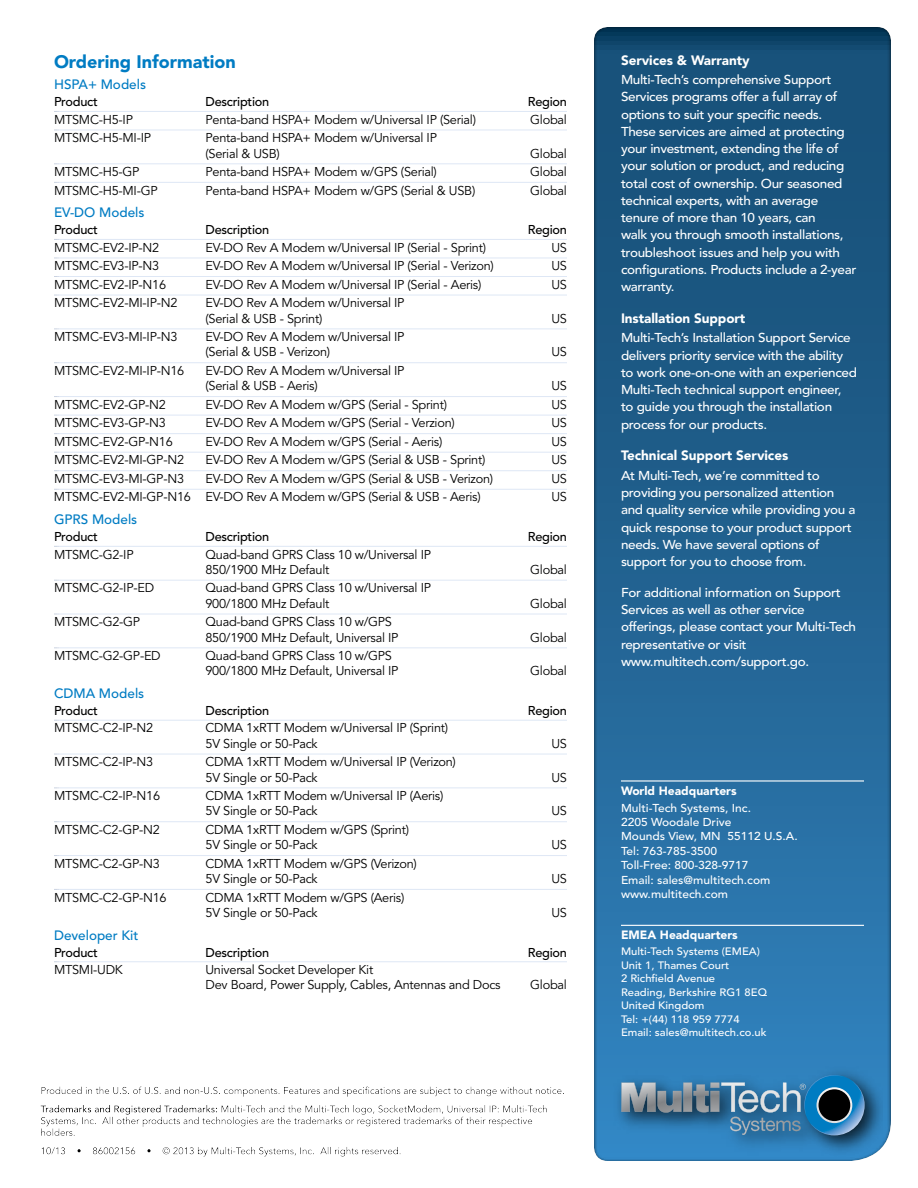
<style>
.page{position:relative;width:918px;height:1188px;background:#fff}
.page>*{position:absolute;margin:0;border:0;box-sizing:border-box;transform-origin:0 0}
.t1{font:900 18px "Avenir";color:#007cc3}
.t2{font:900 13.5px "Avenir";letter-spacing:-.005em;color:#fff}
.t3{font:500 13.5px "Avenir";color:#007cc3}
.t4{font:500 12.9px/17.2px "Avenir";letter-spacing:-.025em;color:#fff;scale:1.05 1}
.t5{font:12.75px/15.3px "Avenir";letter-spacing:-.02em;color:#000}
.t6{font:500 12.75px "Avenir";letter-spacing:-.02em;color:#000}
.t7{font:900 12px "Avenir";color:#fff}
.t8{font:500 11.4px/14.4px "Avenir";color:#fff;scale:1.05 1}
.t9{font:500 10.65px/13.5px "Avenir";color:#fff;scale:1.05 1}
</style>
<div class="page">
<div style="left:591px;top:27px;width:300px;height:1135px;background:#000;opacity:.75"></div>
<img style="left:608px;top:1062px;width:275px;height:95px">
<svg style="left:804px;top:1075px;width:61px;height:60px"></svg>
<svg style="left:805px;top:1076px;width:59px;height:59px;background:#1e87c7"></svg>
<svg style="left:817px;top:1087px;width:35px;height:36px"></svg>
<div style="left:819px;top:1089px;width:31px;height:32px;background:#000;border-radius:50%"></div>
<svg style="left:621px;top:1083px;width:185px;height:52px;background:#5382a4"></svg>
<div style="left:26px;top:1034px;width:570px;height:128px;background:#000;opacity:.2"></div>
<h1 class="t1" style="left:54px;top:51px;width:183px">Ordering Information</h1>
<p class="t3" style="left:54px;top:77px;width:94px">HSPA+ Models</p>
<p class="t6" style="left:54px;top:94px;width:45px">Product</p>
<p class="t6" style="left:205px;top:94px;width:65px">Description</p>
<p class="t6" style="left:528px;top:94px;width:41px">Region</p>
<p class="t5" style="left:54px;top:112px;width:80px">MTSMC-H5-IP</p>
<p class="t5" style="left:205px;top:112px;width:272px">Penta-band HSPA+ Modem w/Universal IP (Serial)</p>
<p class="t5" style="left:530px;top:112px;width:38px">Global</p>
<p class="t5" style="left:54px;top:131px;width:99px">MTSMC-H5-MI-IP</p>
<p class="t5" style="left:205px;top:131px;width:233px">Penta-band HSPA+ Modem w/Universal IP (Serial &amp; USB)</p>
<p class="t5" style="left:530px;top:146px;width:38px">Global</p>
<p class="t5" style="left:54px;top:164px;width:87px">MTSMC-H5-GP</p>
<p class="t5" style="left:205px;top:164px;width:233px">Penta-band HSPA+ Modem w/GPS (Serial)</p>
<p class="t5" style="left:530px;top:164px;width:38px">Global</p>
<p class="t5" style="left:54px;top:183px;width:105px">MTSMC-H5-MI-GP</p>
<p class="t5" style="left:205px;top:183px;width:271px">Penta-band HSPA+ Modem w/GPS (Serial &amp; USB)</p>
<p class="t5" style="left:530px;top:183px;width:38px">Global</p>
<p class="t3" style="left:54px;top:205px;width:92px">EV-DO Models</p>
<p class="t6" style="left:54px;top:222px;width:45px">Product</p>
<p class="t6" style="left:205px;top:222px;width:65px">Description</p>
<p class="t6" style="left:528px;top:222px;width:41px">Region</p>
<p class="t5" style="left:54px;top:240px;width:107px">MTSMC-EV2-IP-N2</p>
<p class="t5" style="left:205px;top:240px;width:282px">EV-DO Rev A Modem w/Universal IP (Serial - Sprint)</p>
<p class="t5" style="left:551px;top:240px;width:17px">US</p>
<p class="t5" style="left:54px;top:259px;width:107px">MTSMC-EV3-IP-N3</p>
<p class="t5" style="left:205px;top:259px;width:290px">EV-DO Rev A Modem w/Universal IP (Serial - Verizon)</p>
<p class="t5" style="left:551px;top:259px;width:17px">US</p>
<p class="t5" style="left:54px;top:277px;width:114px">MTSMC-EV2-IP-N16</p>
<p class="t5" style="left:205px;top:277px;width:277px">EV-DO Rev A Modem w/Universal IP (Serial - Aeris)</p>
<p class="t5" style="left:551px;top:277px;width:17px">US</p>
<p class="t5" style="left:54px;top:296px;width:125px">MTSMC-EV2-MI-IP-N2</p>
<p class="t5" style="left:205px;top:296px;width:201px">EV-DO Rev A Modem w/Universal IP (Serial &amp; USB - Sprint)</p>
<p class="t5" style="left:551px;top:311px;width:17px">US</p>
<p class="t5" style="left:54px;top:329px;width:125px">MTSMC-EV3-MI-IP-N3</p>
<p class="t5" style="left:205px;top:329px;width:201px">EV-DO Rev A Modem w/Universal IP (Serial &amp; USB - Verizon)</p>
<p class="t5" style="left:54px;top:363px;width:132px">MTSMC-EV2-MI-IP-N16</p>
<p class="t5" style="left:205px;top:363px;width:201px">EV-DO Rev A Modem w/Universal IP (Serial &amp; USB - Aeris)</p>
<p class="t5" style="left:551px;top:345px;width:17px">US</p>
<p class="t5" style="left:551px;top:379px;width:17px">US</p>
<p class="t5" style="left:54px;top:397px;width:113px">MTSMC-EV2-GP-N2</p>
<p class="t5" style="left:205px;top:397px;width:243px">EV-DO Rev A Modem w/GPS (Serial - Sprint)</p>
<p class="t5" style="left:551px;top:397px;width:17px">US</p>
<p class="t5" style="left:54px;top:416px;width:113px">MTSMC-EV3-GP-N3</p>
<p class="t5" style="left:205px;top:416px;width:251px">EV-DO Rev A Modem w/GPS (Serial - Verzion)</p>
<p class="t5" style="left:551px;top:416px;width:17px">US</p>
<p class="t5" style="left:54px;top:434px;width:120px">MTSMC-EV2-GP-N16</p>
<p class="t5" style="left:205px;top:434px;width:238px">EV-DO Rev A Modem w/GPS (Serial - Aeris)</p>
<p class="t5" style="left:551px;top:434px;width:17px">US</p>
<p class="t5" style="left:54px;top:453px;width:132px">MTSMC-EV2-MI-GP-N2</p>
<p class="t5" style="left:205px;top:453px;width:281px">EV-DO Rev A Modem w/GPS (Serial &amp; USB - Sprint)</p>
<p class="t5" style="left:551px;top:453px;width:17px">US</p>
<p class="t5" style="left:54px;top:471px;width:132px">MTSMC-EV3-MI-GP-N3</p>
<p class="t5" style="left:205px;top:471px;width:289px">EV-DO Rev A Modem w/GPS (Serial &amp; USB - Verizon)</p>
<p class="t5" style="left:551px;top:471px;width:17px">US</p>
<p class="t5" style="left:54px;top:490px;width:428px">MTSMC-EV2-MI-GP-N16 EV-DO Rev A Modem w/GPS (Serial &amp; USB - Aeris)</p>
<p class="t5" style="left:551px;top:490px;width:17px">US</p>
<p class="t3" style="left:54px;top:512px;width:85px">GPRS Models</p>
<p class="t6" style="left:54px;top:529px;width:45px">Product</p>
<p class="t6" style="left:205px;top:529px;width:65px">Description</p>
<p class="t6" style="left:528px;top:529px;width:41px">Region</p>
<p class="t5" style="left:54px;top:547px;width:81px">MTSMC-G2-IP</p>
<p class="t5" style="left:205px;top:547px;width:227px">Quad-band GPRS Class 10 w/Universal IP<br>850/1900 MHz Default</p>
<p class="t5" style="left:530px;top:562px;width:38px">Global</p>
<p class="t5" style="left:54px;top:581px;width:102px">MTSMC-G2-IP-ED</p>
<p class="t5" style="left:205px;top:581px;width:227px">Quad-band GPRS Class 10 w/Universal IP<br>900/1800 MHz Default</p>
<p class="t5" style="left:54px;top:615px;width:88px">MTSMC-G2-GP</p>
<p class="t5" style="left:205px;top:615px;width:195px">Quad-band GPRS Class 10 w/GPS<br>850/1900 MHz Default, Universal IP</p>
<p class="t5" style="left:54px;top:648px;width:108px">MTSMC-G2-GP-ED</p>
<p class="t5" style="left:205px;top:648px;width:195px">Quad-band GPRS Class 10 w/GPS<br>900/1800 MHz Default, Universal IP</p>
<p class="t5" style="left:530px;top:596px;width:38px">Global</p>
<p class="t5" style="left:530px;top:630px;width:38px">Global</p>
<p class="t5" style="left:530px;top:664px;width:38px">Global</p>
<p class="t3" style="left:54px;top:686px;width:92px">CDMA Models</p>
<p class="t6" style="left:54px;top:703px;width:45px">Product</p>
<p class="t6" style="left:205px;top:703px;width:65px">Description</p>
<p class="t6" style="left:528px;top:703px;width:41px">Region</p>
<p class="t5" style="left:54px;top:721px;width:101px">MTSMC-C2-IP-N2</p>
<p class="t5" style="left:205px;top:721px;width:244px">CDMA 1xRTT Modem w/Universal IP (Sprint)<br>5V Single or 50-Pack</p>
<p class="t5" style="left:551px;top:736px;width:17px">US</p>
<p class="t5" style="left:54px;top:755px;width:101px">MTSMC-C2-IP-N3</p>
<p class="t5" style="left:206px;top:755px;width:252px">CDMA 1xRTT Modem w/Universal IP (Verizon)<br>5V Single or 50-Pack</p>
<p class="t5" style="left:54px;top:788px;width:108px">MTSMC-C2-IP-N16</p>
<p class="t5" style="left:206px;top:788px;width:239px">CDMA 1xRTT Modem w/Universal IP (Aeris)<br>5V Single or 50-Pack</p>
<p class="t5" style="left:54px;top:822px;width:107px">MTSMC-C2-GP-N2</p>
<p class="t5" style="left:206px;top:822px;width:205px">CDMA 1xRTT Modem w/GPS (Sprint)<br>5V Single or 50-Pack</p>
<p class="t5" style="left:54px;top:856px;width:107px">MTSMC-C2-GP-N3</p>
<p class="t5" style="left:206px;top:856px;width:213px">CDMA 1xRTT Modem w/GPS (Verizon)<br>5V Single or 50-Pack</p>
<p class="t5" style="left:54px;top:890px;width:114px">MTSMC-C2-GP-N16</p>
<p class="t5" style="left:206px;top:890px;width:200px">CDMA 1xRTT Modem w/GPS (Aeris)<br>5V Single or 50-Pack</p>
<p class="t5" style="left:551px;top:770px;width:17px">US</p>
<p class="t5" style="left:551px;top:804px;width:17px">US</p>
<p class="t5" style="left:551px;top:838px;width:17px">US</p>
<p class="t5" style="left:551px;top:871px;width:17px">US</p>
<p class="t5" style="left:551px;top:905px;width:17px">US</p>
<p class="t3" style="left:54px;top:927px;width:86px">Developer Kit</p>
<p class="t6" style="left:54px;top:945px;width:45px">Product</p>
<p class="t6" style="left:205px;top:945px;width:65px">Description</p>
<p class="t6" style="left:528px;top:945px;width:41px">Region</p>
<p class="t5" style="left:54px;top:962px;width:70px">MTSMI-UDK</p>
<p class="t5" style="left:205px;top:962px;width:297px">Universal Socket Developer Kit<br>Dev Board, Power Supply, Cables, Antennas and Docs</p>
<p class="t5" style="left:530px;top:978px;width:38px">Global</p>
<p class="t2" style="left:621px;top:52px;width:130px">Services &amp; Warranty</p>
<p class="t4" style="left:621px;top:71px;width:226px">Multi-Tech’s comprehensive Support Services programs offer a full array of options to suit your specific needs.<br>These services are aimed at protecting your investment, extending the life of your solution or product, and reducing total cost of ownership. Our seasoned technical experts, with an average tenure of more than 10 years, can<br>walk you through smooth installations, troubleshoot issues and help you with configurations. Products include a 2-year warranty.</p>
<p class="t2" style="left:621px;top:310px;width:126px">Installation Support</p>
<p class="t4" style="left:621px;top:330px;width:226px">Multi-Tech’s Installation Support Service delivers priority service with the ability to work one-on-one with an experienced Multi-Tech technical support engineer, to guide you through the installation process for our products.</p>
<p class="t2" style="left:621px;top:448px;width:169px">Technical Support Services</p>
<p class="t4" style="left:621px;top:467px;width:225px">At Multi-Tech, we’re committed to providing you personalized attention and quality service while providing you a quick response to your product support needs. We have several options of support for you to choose from.</p>
<p class="t4" style="left:621px;top:584px;width:225px">For additional information on Support Services as well as other service offerings, please contact your Multi-Tech representative or visit www.multitech.com/support.go.</p>
<p class="t7" style="left:621px;top:784px;width:117px">World Headquarters</p>
<p class="t8" style="left:621px;top:801px;width:170px">Multi-Tech Systems, Inc.<br>2205 Woodale Drive<br>Mounds View, MN 55112 U.S.A.<br>Tel: 763-785-3500<br>Toll-Free: 800-328-9717<br>Email: sales@multitech.com www.multitech.com</p>
<p class="t7" style="left:621px;top:928px;width:118px">EMEA Headquarters</p>
<p class="t9" style="left:621px;top:945px;width:141px">Multi-Tech Systems (EMEA)<br>Unit 1, Thames Court<br>2 Richfield Avenue<br>Reading, Berkshire RG1 8EQ<br>United Kingdom<br>Tel: +(44) 118 959 7774<br>Email: sales@multitech.co.uk</p>
</div>
